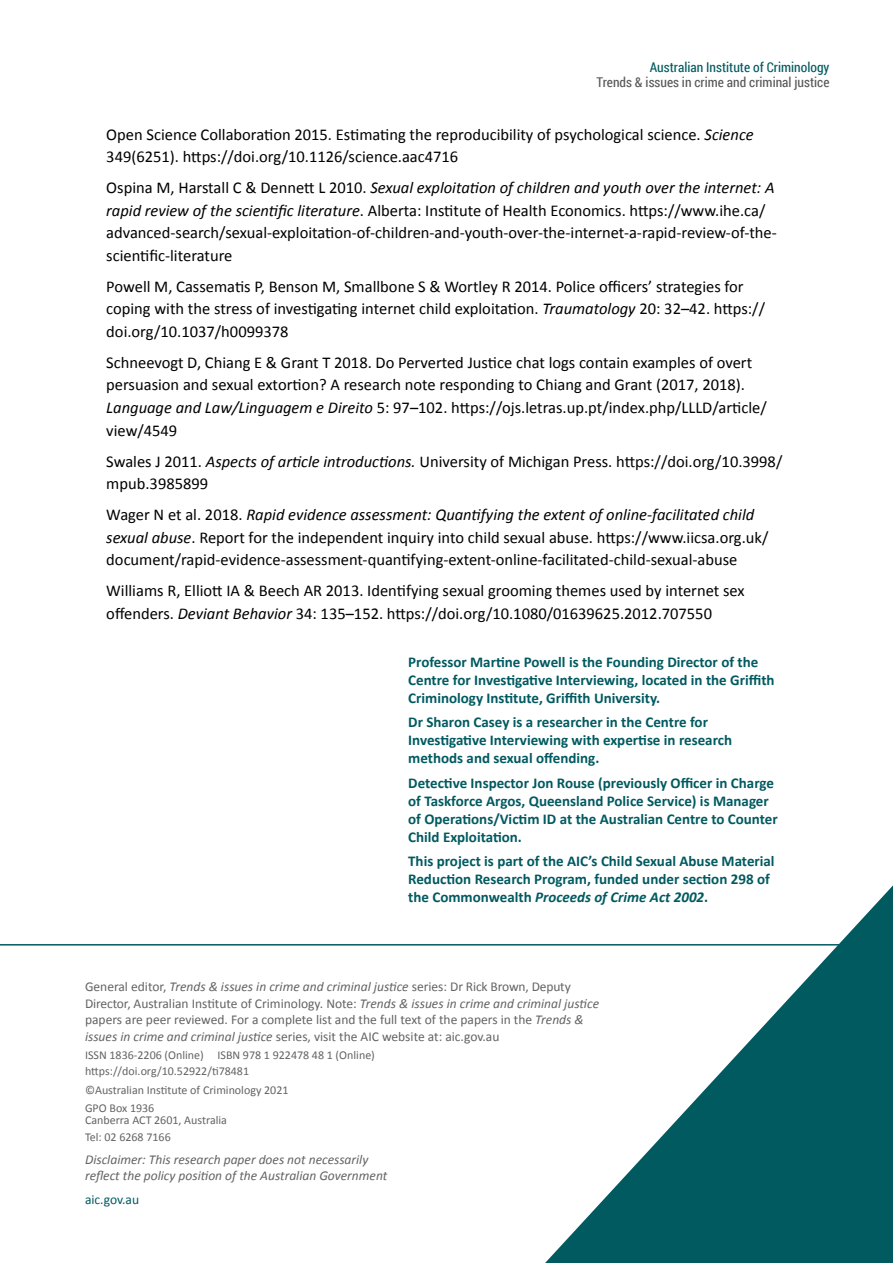
<style>
.page{position:relative;width:893px;height:1263px;background:#fff}
.page>*{position:absolute;margin:0;border:0;box-sizing:border-box;transform-origin:0 0}
.body{font:16.5px/22.5px "Calibri";color:#000}
.author_blurb{font:700 15px/18px "Calibri";color:#005a60}
.details_back_cover{font:13.5px/16.5px "Calibri";color:#636362}
.details_back_cover-2{font:italic 13.5px/16.5px "Calibri";color:#636362}
.t1{font:13.5px "Roboto Condensed";color:#575756}
.t2{font:13.5px "Roboto Condensed";color:#005a60}
.t3{font:13.5px "Calibri";color:#005a60}
.details_back_cover-3{font:12px/16.5px "Calibri";color:#636362}
.s1{font-style:italic}
</style>
<div class="page">
<hr style="left:0;top:944px;width:893px;height:1px;background:#005a60">
<svg style="left:438px;top:885px;width:455px;height:378px"></svg>
<p class="t2" style="left:650px;top:58px;width:181px">Australian Institute of Criminology</p>
<p class="t1" style="left:597px;top:73px;width:234px">Trends &amp; issues in crime and criminal justice</p>
<p class="body" style="left:106px;top:123px;width:649px">Open Science Collaboration 2015. Estimating the reproducibility of psychological science. <span class="s1">Science<br></span>349(6251). https://doi.org/10.1126/science.aac4716</p>
<p class="body" style="left:106px;top:177px;width:672px">Ospina M, Harstall C &amp; Dennett L 2010. <span class="s1">Sexual exploitation of children and youth over the internet: A rapid review of the scientific literature</span>. Alberta: Institute of Health Economics. https://www.ihe.ca/ advanced-search/sexual-exploitation-of-children-and-youth-over-the-internet-a-rapid-review-of-the&shy;scientific-literature</p>
<p class="body" style="left:106px;top:275px;width:660px">Powell M, Cassematis P, Benson M, Smallbone S &amp; Wortley R 2014. Police officers’ strategies for coping with the stress of investigating internet child exploitation. <span class="s1">Traumatology</span> 20: 32–42. https:// doi.org/10.1037/h0099378</p>
<p class="body" style="left:106px;top:351px;width:662px">Schneevogt D, Chiang E &amp; Grant T 2018. Do Perverted Justice chat logs contain examples of overt persuasion and sexual extortion? A research note responding to Chiang and Grant (2017, 2018).<br><span class="s1">Language and Law/Linguagem e Direito</span> 5: 97–102. https://ojs.letras.up.pt/index.php/LLLD/article/ view/4549</p>
<p class="body" style="left:106px;top:450px;width:678px">Swales J 2011. <span class="s1">Aspects of article introductions.</span> University of Michigan Press. https://doi.org/10.3998/ mpub.3985899</p>
<p class="body" style="left:106px;top:503px;width:664px">Wager N et al. 2018. <span class="s1">Rapid evidence assessment: Quantifying the extent of online-facilitated child sexual abuse</span>. Report for the independent inquiry into child sexual abuse. https://www.iicsa.org.uk/ document/rapid-evidence-assessment-quantifying-extent-online-facilitated-child-sexual-abuse</p>
<p class="body" style="left:106px;top:579px;width:640px">Williams R, Elliott IA &amp; Beech AR 2013. Identifying sexual grooming themes used by internet sex offenders. <span class="s1">Deviant Behavior</span> 34: 135–152. https://doi.org/10.1080/01639625.2012.707550</p>
<p class="author_blurb" style="left:408px;top:653px;width:368px">Professor Martine Powell is the Founding Director of the<br>Centre for Investigative Interviewing, located in the Griffith<br>Criminology Institute, Griffith University.</p>
<p class="author_blurb" style="left:408px;top:713px;width:325px">Dr Sharon Casey is a researcher in the Centre for<br>Investigative Interviewing with expertise in research methods and sexual offending.</p>
<p class="author_blurb" style="left:408px;top:774px;width:371px">Detective Inspector Jon Rouse (previously Officer in Charge of Taskforce Argos, Queensland Police Service) is Manager of Operations/Victim ID at the Australian Centre to Counter Child Exploitation.</p>
<p class="author_blurb" style="left:408px;top:852px;width:368px">This project is part of the AIC’s Child Sexual Abuse Material<br>Reduction Research Program, funded under section 298 of the Commonwealth <span class="s1">Proceeds of Crime Act 2002</span>.</p>
<p class="details_back_cover" style="left:85px;top:978px;width:516px">General editor, <span class="s1">Trends &amp; issues in crime and criminal justice</span> series: Dr Rick Brown, Deputy Director, Australian Institute of Criminology. Note: <span class="s1">Trends &amp; issues in crime and criminal justice </span>papers are peer reviewed. For a complete list and the full text of the papers in the <span class="s1">Trends &amp; issues in crime and criminal justice</span> series, visit the AIC website at: aic.gov.au</p>
<p class="details_back_cover-3" style="left:85px;top:1047px;width:291px">ISSN 1836-2206 (Online) ISBN 978 1 922478 48 1 (Online) https://doi.org/10.52922/ti78481</p>
<p class="details_back_cover-3" style="left:85px;top:1082px;width:205px">©Australian Institute of Criminology 2021</p>
<p class="details_back_cover-3" style="left:85px;top:1102px;width:143px;line-height:12px">GPO Box 1936<br>Canberra ACT 2601, Australia</p>
<p class="details_back_cover-3" style="left:85px;top:1128px;width:87px">Tel: 02 6268 7166</p>
<p class="details_back_cover-2" style="left:85px;top:1150px;width:304px">Disclaimer: This research paper does not necessarily reflect the policy position of the Australian Government</p>
<p class="t3" style="left:85px;top:1191px;width:56px">aic.gov.au</p>
</div>
